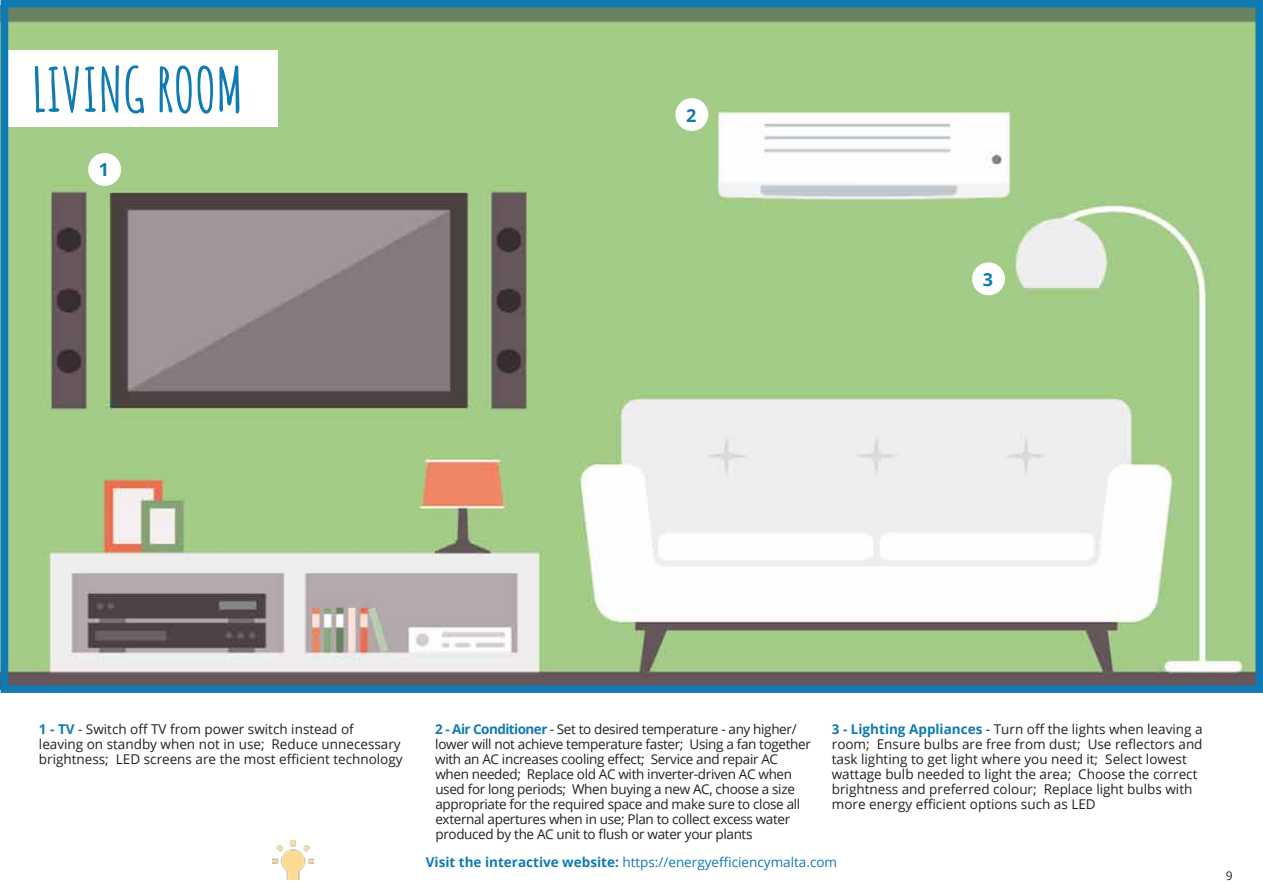
<style>
.page{position:relative;width:1263px;height:893px;background:#fff}
.page>*{position:absolute;margin:0;border:0;box-sizing:border-box;transform-origin:0 0}
.t1{font:700 60px "Amatic SC";color:#107ab2}
.t2{font:700 18px "Open Sans";color:#107ab2}
.t3{font:13.5px/15px "Open Sans";color:#231f20}
.t4{font:13.5px/15px "Open Sans";letter-spacing:-.025em;color:#231f20}
.t5{font:13.5px "Open Sans";color:#107ab2}
.t6{font:12px "Open Sans";color:#231f20}
.s1{font-weight:700;color:#107ab2}
.s2{font-weight:700}
</style>
<div class="page">
<img style="left:10px;top:9px;width:1244px;height:675px">
<div style="left:1px;top:50px;width:277px;height:76px;background:#fff"></div>
<div style="left:88px;top:153px;width:33px;height:33px;background:#fff;border-radius:50%"></div>
<div style="left:675px;top:98px;width:33px;height:33px;background:#fff;border-radius:50%"></div>
<div style="left:972px;top:262px;width:33px;height:33px;background:#fff;border-radius:50%"></div>
<svg style="left:0;top:0;width:1px;height:693px"></svg>
<div style="left:1px;top:0;width:1262px;height:693px;border:8px solid #107ab2"></div>
<img style="left:273px;top:840px;width:41px;height:39px">
<h1 class="t1" style="left:31px;top:44px;width:213px">LIVING ROOM</h1>
<h2 class="t2" style="left:99px;top:157px;width:12px">1</h2>
<h2 class="t2" style="left:686px;top:102px;width:12px">2</h2>
<h2 class="t2" style="left:983px;top:267px;width:12px">3</h2>
<p class="t3" style="left:39px;top:721px;width:365px"><span class="s1">1 - TV</span> - Switch off TV from power switch instead of<br>leaving on standby when not in use; Reduce unnecessary brightness; LED screens are the most efficient technology</p>
<p class="t4" style="left:435px;top:721px;width:377px"><span class="s1">2 - Air Conditioner</span> - Set to desired temperature - any higher/ lower will not achieve temperature faster; Using a fan together with an AC increases cooling effect; Service and repair AC when needed; Replace old AC with inverter-driven AC when used for long periods; When buying a new AC, choose a size appropriate for the required space and make sure to close all external apertures when in use; Plan to collect excess water produced by the AC unit to flush or water your plants</p>
<p class="t3" style="left:832px;top:721px;width:372px"><span class="s1">3 - Lighting Appliances</span> - Turn off the lights when leaving a room; Ensure bulbs are free from dust; Use reflectors and task lighting to get light where you need it; Select lowest wattage bulb needed to light the area; Choose the correct brightness and preferred colour; Replace light bulbs with more energy efficient options such as LED</p>
<p class="t5" style="left:426px;top:853px;width:413px"><span class="s2">Visit the interactive website:</span> https://energyefficiencymalta.com</p>
<p class="t6" style="left:1226px;top:868px;width:8px">9</p>
</div>
